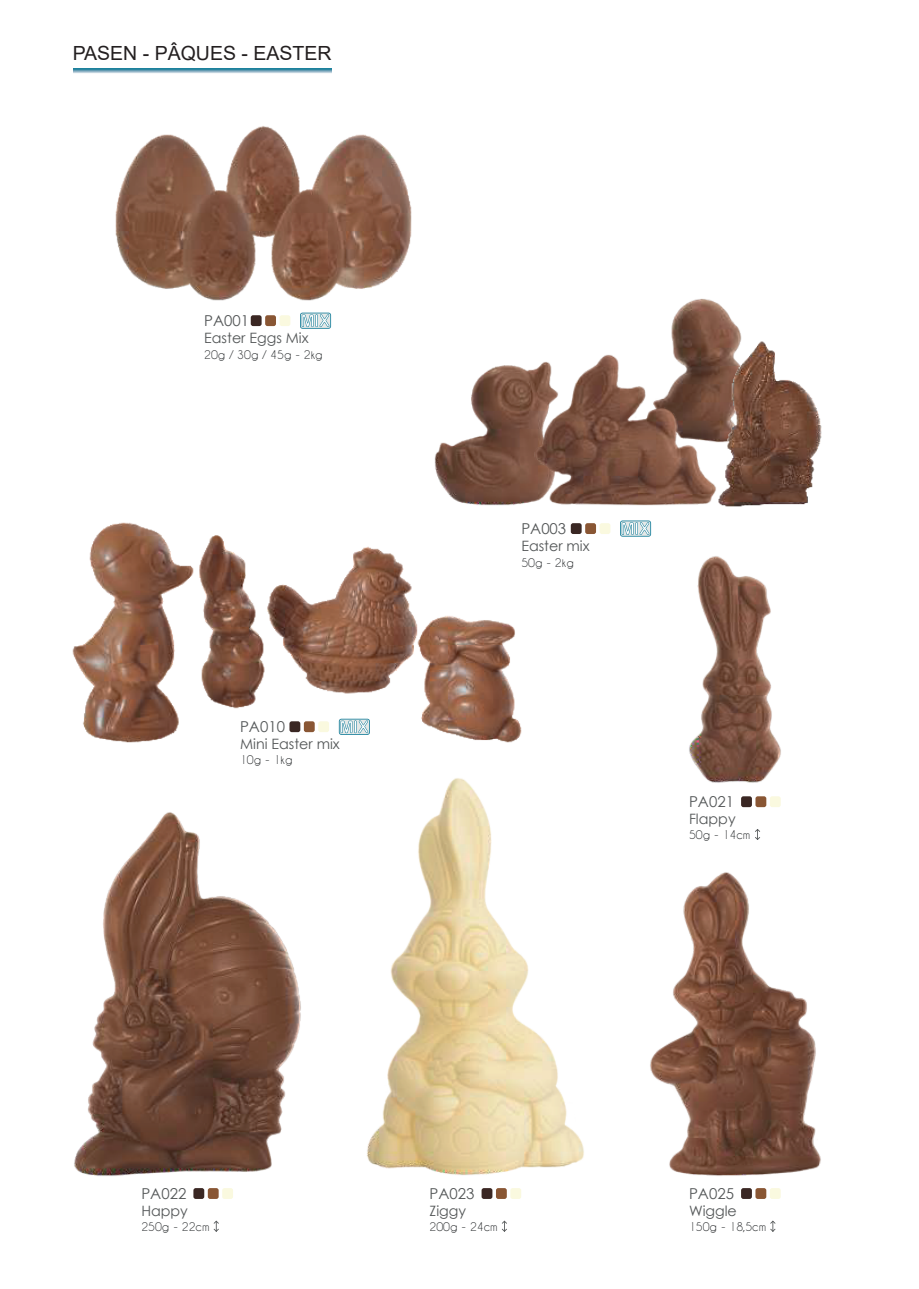
<style>
.page{position:relative;width:919px;height:1289px;background:#fff}
.page>*{position:absolute;margin:0;border:0;box-sizing:border-box;transform-origin:0 0}
.t1{font:19.5px "Arial";color:#231f20}
.t2{font:15px "Century Gothic";color:#535657}
.t3{font:14.25px "Century Gothic";color:#535657}
.t4{font:11.25px "Caviar Dreams";color:#212426}
</style>
<div class="page">
<img style="left:689px;top:556px;width:92px;height:227px">
<svg style="left:755px;top:829px;width:5px;height:11px"></svg>
<div style="left:741px;top:796px;width:10px;height:11px;background:#3a2723;border-radius:2px"></div>
<div style="left:755px;top:796px;width:11px;height:11px;background:#895634;border-radius:2px"></div>
<div style="left:769px;top:796px;width:11px;height:11px;background:#faf9df;border-radius:2px"></div>
<svg style="left:214px;top:1220px;width:5px;height:11px"></svg>
<div style="left:193px;top:1188px;width:11px;height:10px;background:#3a2723;border-radius:2px"></div>
<div style="left:208px;top:1188px;width:11px;height:10px;background:#895634;border-radius:2px"></div>
<div style="left:222px;top:1188px;width:11px;height:10px;background:#faf9df;border-radius:2px"></div>
<img style="left:74px;top:812px;width:227px;height:364px">
<div style="left:251px;top:315px;width:10px;height:11px;background:#3a2723;border-radius:2px"></div>
<div style="left:265px;top:315px;width:11px;height:11px;background:#895634;border-radius:2px"></div>
<div style="left:279px;top:315px;width:11px;height:11px;background:#faf9df;border-radius:2px"></div>
<svg style="left:300px;top:312px;width:31px;height:17px"></svg>
<img style="left:367px;top:778px;width:217px;height:397px">
<svg style="left:502px;top:1220px;width:5px;height:11px"></svg>
<div style="left:481px;top:1188px;width:11px;height:10px;background:#3a2723;border-radius:2px"></div>
<div style="left:496px;top:1188px;width:11px;height:10px;background:#895634;border-radius:2px"></div>
<div style="left:510px;top:1188px;width:11px;height:10px;background:#faf9df;border-radius:2px"></div>
<div style="left:570px;top:523px;width:11px;height:11px;background:#3a2723;border-radius:2px"></div>
<div style="left:585px;top:523px;width:11px;height:11px;background:#895634;border-radius:2px"></div>
<div style="left:599px;top:523px;width:11px;height:11px;background:#faf9df;border-radius:2px"></div>
<img style="left:434px;top:365px;width:95px;height:141px">
<img style="left:671px;top:298px;width:71px;height:51px">
<img style="left:716px;top:339px;width:106px;height:168px">
<svg style="left:620px;top:520px;width:31px;height:16px"></svg>
<img style="left:529px;top:349px;width:192px;height:158px">
<img style="left:650px;top:872px;width:171px;height:304px">
<svg style="left:770px;top:1220px;width:5px;height:11px"></svg>
<div style="left:741px;top:1188px;width:10px;height:10px;background:#3a2723;border-radius:2px"></div>
<div style="left:755px;top:1188px;width:11px;height:10px;background:#895634;border-radius:2px"></div>
<div style="left:769px;top:1188px;width:11px;height:10px;background:#faf9df;border-radius:2px"></div>
<img style="left:115px;top:126px;width:297px;height:175px">
<img style="left:72px;top:522px;width:450px;height:221px">
<svg style="left:73px;top:69px;width:258px;height:4px"></svg>
<h1 class="t1" style="left:73px;top:39px;width:260px">PASEN - PÂQUES - EASTER</h1>
<h2 class="t2" style="left:204px;top:310px;width:46px">PA001</h2>
<p class="t3" style="left:204px;top:328px;width:106px">Easter Eggs Mix</p>
<p class="t4" style="left:204px;top:348px;width:120px">20g / 30g / 45g - 2kg</p>
<h2 class="t2" style="left:240px;top:716px;width:46px">PA010</h2>
<p class="t3" style="left:240px;top:734px;width:101px">Mini Easter mix</p>
<p class="t4" style="left:240px;top:753px;width:54px">10g - 1kg</p>
<h2 class="t2" style="left:521px;top:518px;width:46px">PA003</h2>
<p class="t3" style="left:521px;top:536px;width:70px">Easter mix</p>
<p class="t4" style="left:521px;top:555px;width:54px">50g - 2kg</p>
<h2 class="t2" style="left:689px;top:791px;width:46px">PA021</h2>
<p class="t3" style="left:689px;top:809px;width:48px">Flappy</p>
<p class="t4" style="left:689px;top:828px;width:63px">50g - 14cm</p>
<h2 class="t2" style="left:141px;top:1182px;width:46px">PA022</h2>
<p class="t3" style="left:141px;top:1200px;width:48px">Happy</p>
<p class="t4" style="left:141px;top:1220px;width:70px">250g - 22cm</p>
<h2 class="t2" style="left:429px;top:1182px;width:46px">PA023</h2>
<p class="t3" style="left:429px;top:1200px;width:38px">Ziggy</p>
<p class="t4" style="left:429px;top:1220px;width:70px">200g - 24cm</p>
<h2 class="t2" style="left:689px;top:1182px;width:46px">PA025</h2>
<p class="t3" style="left:689px;top:1200px;width:49px">Wiggle</p>
<p class="t4" style="left:689px;top:1220px;width:79px">150g - 18,5cm</p>
</div>
